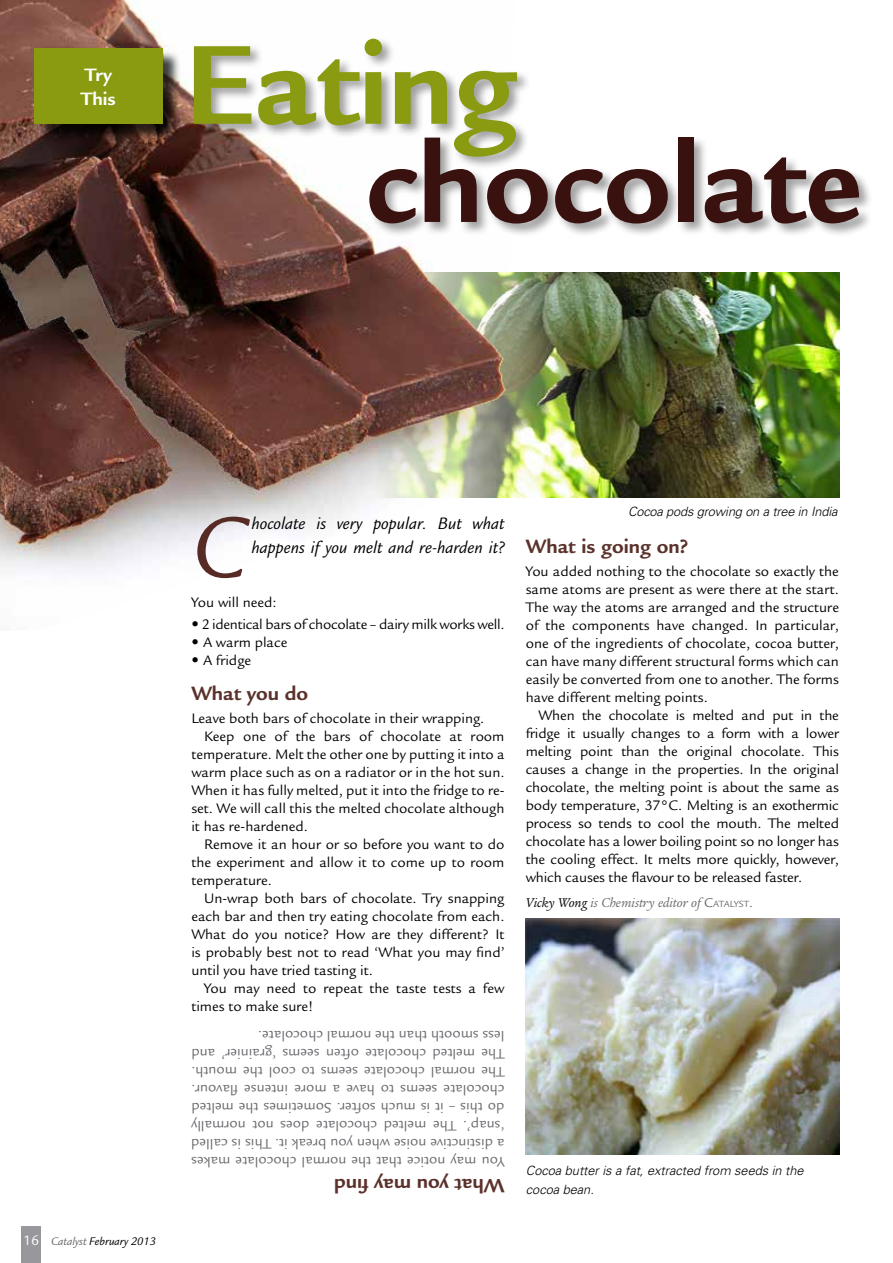
<style>
.page{position:relative;width:893px;height:1263px;background:#fff}
.page>*{position:absolute;margin:0;border:0;box-sizing:border-box;transform-origin:0 0}
.t1{font:700 122.25px/98.1px "Legacy Sans";color:#39110e}
.t2{font:italic 93.75px "Legacy Sans";color:#562b25}
.t3{font:700 21px "Legacy Sans";color:#5a312b}
.t4{font:700 21px/30px "Legacy Sans";color:#fff}
.t5{font:700 19.5px/24.8px "Legacy Sans";color:#fff}
.t6{font:italic 18px/24px "Legacy Sans";color:#000}
.t7{font:15px "Legacy Sans";color:#000}
.t8{font:15px/18px "Legacy Sans";color:#68676c;text-align:justify}
.t9{font:15px "Legacy Sans";letter-spacing:-.02em;color:#000}
.t10{font:italic 13.95px "Legacy Ser ITC";color:#68676c}
.t11{font:italic 300 12.75px/19.5px "Univers";color:#000}
.t12{font:italic 12px "Legacy Sans";color:#000}
.s1{color:#8a9b12}
.s2{font-style:normal;font-size:15px;color:#fff}
.s3{color:#68676c}
.s4{font-family:"Frutiger";font-weight:300}
.s5{color:#000}
.s6{font-family:"Legacy Sans";font-style:normal}
.s7{font-family:"Legacy Sans";font-style:normal;font-size:9.75px}
</style>
<div class="page">
<div style="left:21px;top:1226px;width:20px;height:37px;background:#98989c"></div>
<img style="left:0;top:0;width:514px;height:573px">
<img style="left:376px;top:273px;width:463px;height:224px">
<img style="left:526px;top:918px;width:313px;height:236px">
<div style="left:192px;top:37px;width:681px;height:201px;background:#000;opacity:.38"></div>
<div style="left:36px;top:50px;width:146px;height:92px;background:#000;opacity:.75"></div>
<div style="left:34px;top:48px;width:129px;height:76px;background:#8a9b12"></div>
<p class="t5" style="left:81px;top:62px;width:37px">Try<br>This</p>
<p class="t4" style="left:79px;top:64px;width:39px">Try<br>This</p>
<p class="t1" style="left:366px;top:37px;width:497px;text-indent:-181px"><span class="s1">Eating </span>chocolate</p>
<p class="t12" style="left:23px;top:1235px;width:134px"><span class="s2">16</span> <span class="s3">Catalyst</span> February 2013</p>
<p class="t2" style="left:191px;top:497px;width:57px">C</p>
<p class="t6" style="left:252px;top:512px;width:254px">hocolate is very popular. But what happens if you melt and re-harden it?</p>
<p class="t7" style="left:191px;top:594px;width:87px">You will need:</p>
<p class="t9" style="left:191px;top:616px;width:315px"><span class="s4">•</span> 2 identical bars of chocolate – dairy milk works well.</p>
<p class="t7" style="left:191px;top:634px;width:98px"><span class="s4">•</span> A warm place</p>
<p class="t7" style="left:191px;top:652px;width:61px"><span class="s4">•</span> A fridge</p>
<p class="t3" style="left:191px;top:682px;width:118px">What you do</p>
<p class="t7" style="left:191px;top:709px;width:295px">Leave both bars of chocolate in their wrapping.</p>
<p class="t7" style="left:204px;top:727px;width:302px">Keep one of the bars of chocolate at room</p>
<p class="t7" style="left:191px;top:745px;width:315px">temperature. Melt the other one by putting it into a</p>
<p class="t7" style="left:191px;top:763px;width:315px">warm place such as on a radiator or in the hot sun.</p>
<p class="t7" style="left:191px;top:781px;width:315px">When it has fully melted, put it into the fridge to re-</p>
<p class="t7" style="left:191px;top:799px;width:315px">set. We will call this the melted chocolate although</p>
<p class="t7" style="left:191px;top:817px;width:118px">it has re-hardened.</p>
<p class="t7" style="left:204px;top:835px;width:302px">Remove it an hour or so before you want to do</p>
<p class="t7" style="left:191px;top:853px;width:315px">the experiment and allow it to come up to room</p>
<p class="t7" style="left:191px;top:871px;width:82px">temperature.</p>
<p class="t7" style="left:204px;top:889px;width:302px">Un-wrap both bars of chocolate. Try snapping</p>
<p class="t7" style="left:191px;top:907px;width:315px">each bar and then try eating chocolate from each.</p>
<p class="t7" style="left:191px;top:925px;width:315px">What do you notice? How are they different? It</p>
<p class="t7" style="left:191px;top:943px;width:315px">is probably best not to read ‘What you may find’</p>
<p class="t7" style="left:191px;top:961px;width:183px">until you have tried tasting it.</p>
<p class="t7" style="left:204px;top:979px;width:302px">You may need to repeat the taste tests a few</p>
<p class="t7" style="left:191px;top:997px;width:124px">times to make sure!</p>
<p class="t8" style="left:504px;top:1171px;width:315px;rotate:-180deg">You may notice that the normal chocolate makes a distinctive noise when you break it. This is called ‘snap’. The melted chocolate does not normally do this – it is much softer. Sometimes the melted chocolate seems to have a more intense flavour.<br>The normal chocolate seems to cool the mouth.<br>The melted chocolate often seems ‘grainier’ and less smooth than the normal chocolate.</p>
<p class="t3" style="left:504px;top:1198px;width:172px;rotate:-180deg">What you may find</p>
<p class="t11" style="left:628px;top:502px;width:211px">Cocoa pods growing on a tree in India</p>
<p class="t3" style="left:526px;top:534px;width:164px">What is going on?</p>
<p class="t7" style="left:526px;top:562px;width:315px">You added nothing to the chocolate so exactly the</p>
<p class="t7" style="left:526px;top:580px;width:315px">same atoms are present as were there at the start.</p>
<p class="t7" style="left:526px;top:598px;width:315px">The way the atoms are arranged and the structure</p>
<p class="t7" style="left:526px;top:616px;width:315px">of the components have changed. In particular,</p>
<p class="t7" style="left:526px;top:634px;width:315px">one of the ingredients of chocolate, cocoa butter,</p>
<p class="t7" style="left:526px;top:652px;width:315px">can have many different structural forms which can</p>
<p class="t7" style="left:526px;top:670px;width:315px">easily be converted from one to another. The forms</p>
<p class="t7" style="left:526px;top:688px;width:184px">have different melting points.</p>
<p class="t7" style="left:539px;top:706px;width:302px">When the chocolate is melted and put in the</p>
<p class="t7" style="left:526px;top:724px;width:315px">fridge it usually changes to a form with a lower</p>
<p class="t7" style="left:526px;top:742px;width:315px">melting point than the original chocolate. This</p>
<p class="t7" style="left:526px;top:760px;width:315px">causes a change in the properties. In the original</p>
<p class="t7" style="left:526px;top:778px;width:315px">chocolate, the melting point is about the same as</p>
<p class="t7" style="left:526px;top:796px;width:315px">body temperature, 37°C. Melting is an exothermic</p>
<p class="t7" style="left:526px;top:814px;width:315px">process so tends to cool the mouth. The melted</p>
<p class="t7" style="left:526px;top:832px;width:315px">chocolate has a lower boiling point so no longer has</p>
<p class="t7" style="left:526px;top:850px;width:315px">the cooling effect. It melts more quickly, however,</p>
<p class="t7" style="left:526px;top:868px;width:278px">which causes the flavour to be released faster.</p>
<p class="t10" style="left:526px;top:895px;width:229px"><span class="s5">Vicky Wong</span> is Chemistry editor of <span class="s6">C</span><span class="s7">ATALYST</span><span class="s6">.</span></p>
<p class="t11" style="left:526px;top:1160px;width:279px">Cocoa butter is a fat, extracted from seeds in the cocoa bean.</p>
</div>
